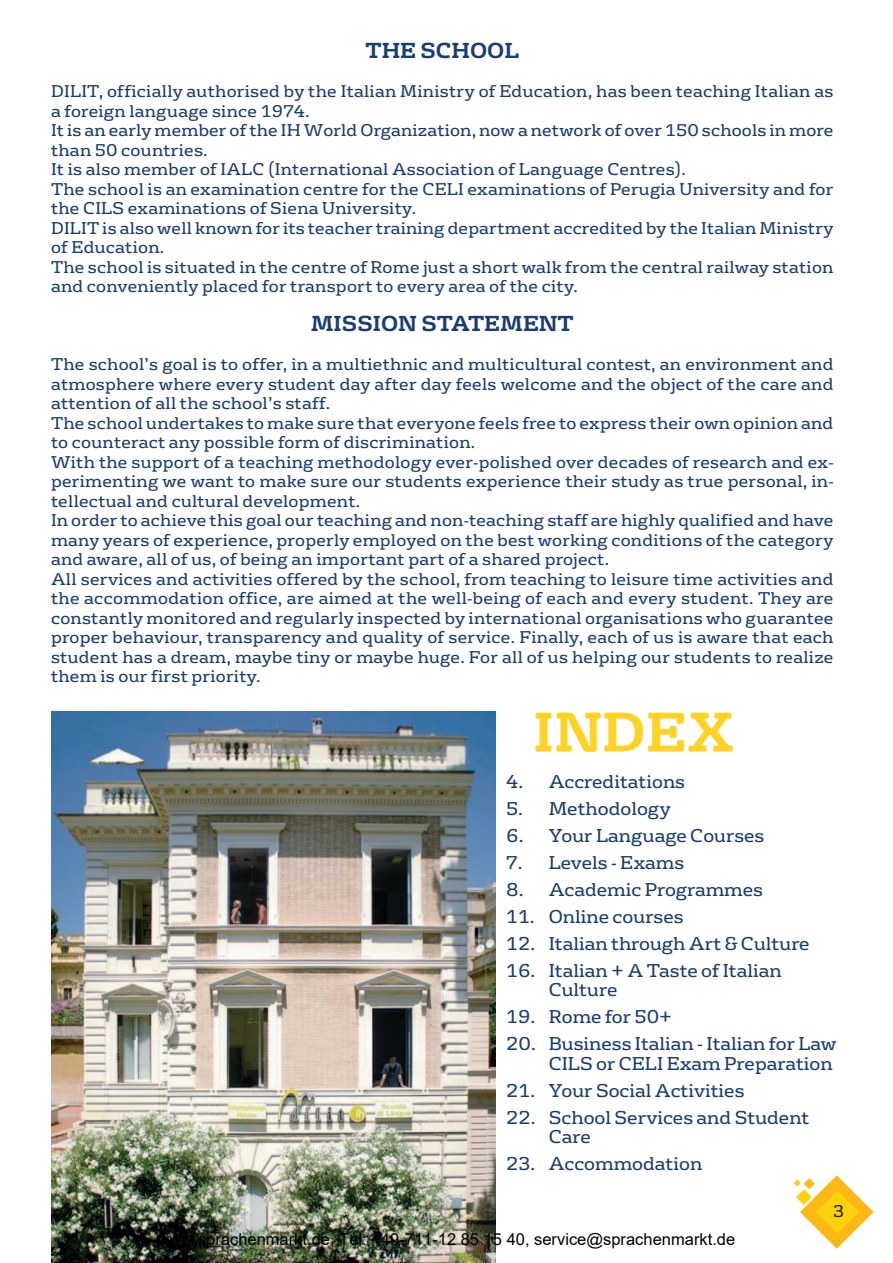
<style>
.page{position:relative;width:893px;height:1263px;background:#fff}
.page>*{position:absolute;margin:0;border:0;box-sizing:border-box;transform-origin:0 0}
.t1{font:700 54px "FS Rufus";color:#ffd224}
.t2{font:700 21px "FS Rufus";color:#1a3c71}
.t3{font:18px/19.5px "FS Rufus";color:#1a3c71}
.t4{font:16.5px/19.5px "FS Rufus";letter-spacing:.015em;color:#1a3c71}
.t5{font:16.5px "Arial";color:#000}
.t6{font:16.5px "FS Rufus";color:#231f20}
</style>
<div class="page">
<svg style="left:794px;top:1175px;width:79px;height:74px"></svg>
<img style="left:51px;top:711px;width:444px;height:552px">
<p class="t2" style="left:365px;top:43px;width:155px">THE SCHOOL</p>
<p class="t4" style="left:51px;top:84px;width:784px">DILIT, officially authorised by the Italian Ministry of Education, has been teaching Italian as a foreign language since 1974.</p>
<p class="t4" style="left:51px;top:123px;width:784px">It is an early member of the IH World Organization, now a network of over 150 schools in more than 50 countries.</p>
<p class="t4" style="left:51px;top:162px;width:636px">It is also member of IALC (International Association of Language Centres).</p>
<p class="t4" style="left:51px;top:181px;width:784px">The school is an examination centre for the CELI examinations of Perugia University and for the CILS examinations of Siena University.</p>
<p class="t4" style="left:51px;top:220px;width:784px">DILIT is also well known for its teacher training department accredited by the Italian Ministry of Education.</p>
<p class="t4" style="left:51px;top:259px;width:784px">The school is situated in the centre of Rome just a short walk from the central railway station and conveniently placed for transport to every area of the city.</p>
<p class="t2" style="left:311px;top:316px;width:264px">MISSION STATEMENT</p>
<p class="t4" style="left:51px;top:357px;width:784px;text-align:justify">The school’s goal is to offer, in a multiethnic and multicultural contest, an environment and atmosphere where every student day after day feels welcome and the object of the care and attention of all the school’s staff.</p>
<p class="t4" style="left:51px;top:415px;width:784px">The school undertakes to make sure that everyone feels free to express their own opinion and to counteract any possible form of discrimination.</p>
<p class="t4" style="left:51px;top:454px;width:784px;text-align:justify">With the support of a teaching methodology ever-polished over decades of research and ex&shy;perimenting we want to make sure our students experience their study as true personal, in&shy;tellectual and cultural development.</p>
<p class="t4" style="left:51px;top:513px;width:784px;text-align:justify">In order to achieve this goal our teaching and non-teaching staff are highly qualified and have many years of experience, properly employed on the best working conditions of the category and aware, all of us, of being an important part of a shared project.</p>
<p class="t4" style="left:51px;top:571px;width:784px;text-align:justify">All services and activities offered by the school, from teaching to leisure time activities and the accommodation office, are aimed at the well-being of each and every student. They are constantly monitored and regularly inspected by international organisations who guarantee proper behaviour, transparency and quality of service. Finally, each of us is aware that each student has a dream, maybe tiny or maybe huge. For all of us helping our students to realize them is our first priority.</p>
<p class="t1" style="left:533px;top:713px;width:203px">INDEX</p>
<p class="t3" style="left:506px;top:774px;width:180px">4. Accreditations</p>
<p class="t3" style="left:506px;top:801px;width:166px">5. Methodology</p>
<p class="t3" style="left:506px;top:828px;width:260px">6. Your Language Courses</p>
<p class="t3" style="left:506px;top:855px;width:180px">7. Levels - Exams</p>
<p class="t3" style="left:506px;top:882px;width:258px">8. Academic Programmes</p>
<p class="t3" style="left:506px;top:909px;width:179px">11. Online courses</p>
<p class="t3" style="left:506px;top:936px;width:305px">12. Italian through Art &amp; Culture</p>
<p class="t3" style="left:549px;top:963px;width:234px;text-indent:-43px">16. Italian + A Taste of Italian<br>Culture</p>
<p class="t3" style="left:506px;top:1009px;width:167px">19. Rome for 50+</p>
<p class="t3" style="left:506px;top:1036px;width:332px;text-align:right">20. Business Italian - Italian for Law<br>CILS or CELI Exam Preparation</p>
<p class="t3" style="left:506px;top:1083px;width:240px">21. Your Social Activities</p>
<p class="t3" style="left:549px;top:1110px;width:262px;text-indent:-43px">22. School Services and Student<br>Care</p>
<p class="t3" style="left:506px;top:1156px;width:198px">23. Accommodation</p>
<p class="t5" style="left:158px;top:1228px;width:579px">www.sprachenmarkt.de, Tel: +49-711-12 85 15 40, service@sprachenmarkt.de</p>
<p class="t6" style="left:833px;top:1205px;width:13px">3</p>
</div>
